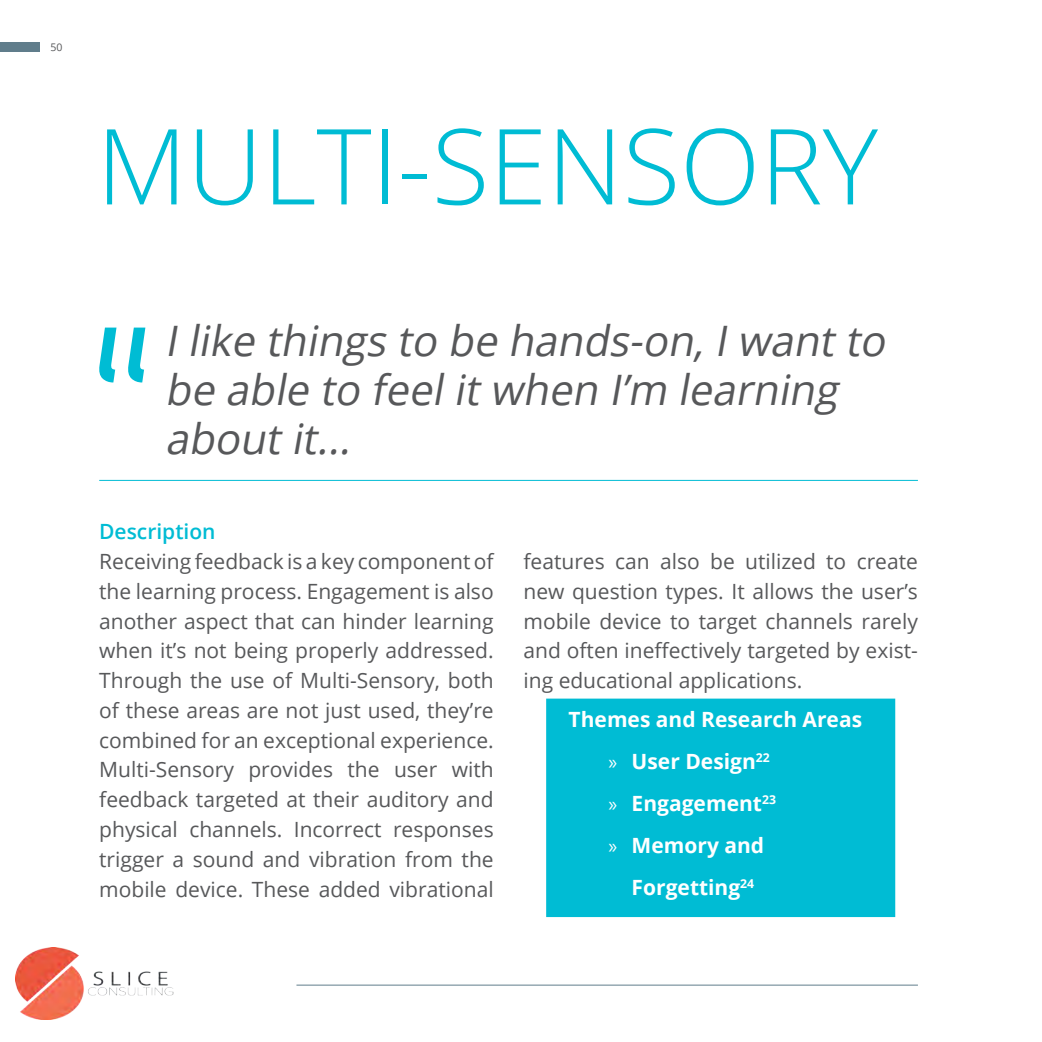
<style>
.page{position:relative;width:1042px;height:1042px;background:#fff}
.page>*{position:absolute;margin:0;border:0;box-sizing:border-box;transform-origin:0 0}
.t1{font:300 105px "Open Sans";color:#00bcd4}
.t2{font:italic 42px/49px "Open Sans";color:#57585a}
.t3{font:21px/29.8px "Open Sans";color:#57585a;text-align:justify}
.t4{font:700 21px "Open Sans";color:#fff}
.t5{font:600 21px "Open Sans";color:#00bcd4}
.t6{font:10.5px "Open Sans";color:#57585a}
.s1{font-family:"Myriad Pro";font-weight:400}
</style>
<div class="page">
<div style="left:0;top:42px;width:39px;height:9px;background:#607d8b"></div>
<hr style="left:296px;top:984px;width:622px;height:1px;background:#607d8b">
<img style="left:16px;top:948px;width:157px;height:71px">
<div style="left:546px;top:698px;width:349px;height:219px;background:#00bcd4;border:2px solid #00bcd4"></div>
<hr style="left:99px;top:480px;width:819px;height:1px;background:#00bcd4">
<svg style="left:99px;top:327px;width:46px;height:55px"></svg>
<p class="t6" style="left:50px;top:40px;width:14px">50</p>
<h1 class="t1" style="left:96px;top:92px;width:783px">MULTI-SENSORY</h1>
<h2 class="t2" style="left:165px;top:315px;width:731px">Ilike things to be hands-on,Iwantto be able to feelitwhen I’m learning aboutit...</h2>
<p class="t5" style="left:99px;top:517px;width:118px">Description</p>
<p class="t3" style="left:99px;top:546px;width:396px">Receiving feedback is a key component of the learning process. Engagement is also another aspect that can hinder learning when it’s not being properly addressed.<br>Through the use of Multi-Sensory, both of these areas are not just used, they’re combined for an exceptional experience.<br>Multi-Sensory provides the user with feedback targeted at their auditory and physical channels. Incorrect responses trigger a sound and vibration from the mobile device. These added vibrational</p>
<p class="t3" style="left:523px;top:546px;width:396px">features can also be utilized to create new question types. It allows the user’s mobile device to target channels rarely and often ineffectively targeted by exist&shy;ing educational applications.</p>
<p class="t4" style="left:569px;top:705px;width:295px">Themes and Research Areas</p>
<p class="t4" style="left:608px;top:747px;width:163px"><span class="s1">»</span> User Design<sup>22</sup></p>
<p class="t4" style="left:608px;top:789px;width:169px"><span class="s1">»</span> Engagement<sup>23</sup></p>
<p class="t4" style="left:608px;top:831px;width:157px"><span class="s1">»</span> Memory and</p>
<p class="t4" style="left:631px;top:873px;width:124px">Forgetting<sup>24</sup></p>
</div>
